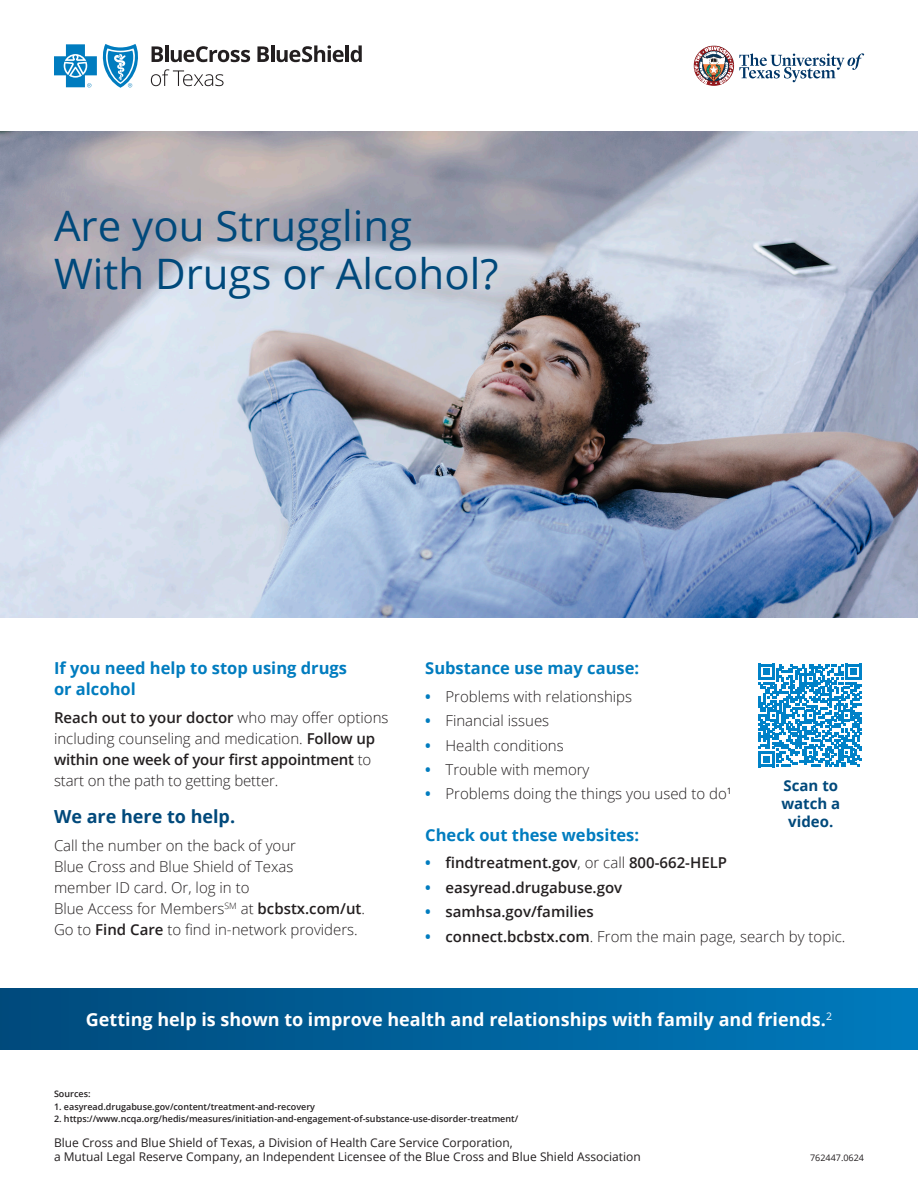
<style>
.page{position:relative;width:918px;height:1188px;background:#fff}
.page>*{position:absolute;margin:0;border:0;box-sizing:border-box;transform-origin:0 0}
.t1{font:42px/48px "Open Sans";color:#00497b}
.callout_heading_white{font:700 18px "Open Sans";color:#fff}
.callout_heading{font:700 18px "Open Sans";color:#00497b}
.heading{font:700 16.5px/21px "Open Sans";color:#007cbf}
.subhead{font:700 16.5px "Open Sans";color:#007cbf}
.callout{font:300 15px/21px "Open Sans";color:#231f20}
.body{font:300 15px/21px "Open Sans";color:#231f20}
.t2{font:600 15px "Open Sans";color:#231f20}
.callout_heading-2{font:700 15px/18px "Open Sans";color:#00497b;text-align:center}
.taglines{font:12px/14.4px "Open Sans";color:#231f20}
.taglines-2{font:600 9px "Open Sans";color:#231f20}
.taglines-3{font:9px "Open Sans";color:#231f20}
.s1{font-weight:600}
.s2{font-weight:700;color:#007cbf}
.s3{font-weight:300}
</style>
<div class="page">
<svg style="left:54px;top:44px;width:84px;height:44px"></svg>
<svg style="left:152px;top:46px;width:11px;height:16px"></svg>
<hr style="left:165px;top:45px;width:3px;height:17px;background:#231f20">
<svg style="left:171px;top:46px;width:79px;height:16px"></svg>
<svg style="left:257px;top:46px;width:12px;height:16px"></svg>
<hr style="left:271px;top:45px;width:3px;height:17px;background:#231f20">
<svg style="left:277px;top:45px;width:67px;height:17px"></svg>
<hr style="left:346px;top:45px;width:3px;height:17px;background:#231f20">
<svg style="left:351px;top:45px;width:11px;height:17px"></svg>
<svg style="left:151px;top:69px;width:73px;height:17px"></svg>
<img style="left:0;top:132px;width:918px;height:486px">
<svg style="left:758px;top:664px;width:104px;height:103px"></svg>
<div style="left:0;top:988px;width:918px;height:61px;background:linear-gradient(to right,#004a7b,#007bbd)"></div>
<svg style="left:739px;top:53px;width:125px;height:29px"></svg>
<img style="left:694px;top:46px;width:40px;height:40px">
<p class="t1" style="left:54px;top:201px;width:446px">Are you Struggling<br>With Drugs or Alcohol?</p>
<p class="heading" style="left:54px;top:657px;width:295px">If you need help to stop using drugs or alcohol</p>
<p class="body" style="left:54px;top:707px;width:336px"><span class="s1">Reach out to your doctor</span> who may offer options including counseling and medication. <span class="s1">Follow up within one week of your first appointment</span> to start on the path to getting better.</p>
<p class="callout_heading" style="left:54px;top:804px;width:183px">We are here to help.</p>
<p class="callout" style="left:54px;top:835px;width:313px">Call the number on the back of your<br>Blue Cross and Blue Shield of Texas<br>member ID card. Or, log in to<br>Blue Access for Members<sup>SM</sup> at <span class="s1">bcbstx.com/ut</span>.<br>Go to <span class="s1">Find Care</span> to find in-network providers.</p>
<p class="heading" style="left:425px;top:657px;width:215px">Substance use may cause:</p>
<p class="callout" style="left:425px;top:686px;width:208px"><span class="s2">•</span> Problems with relationships</p>
<p class="callout" style="left:425px;top:710px;width:126px"><span class="s2">•</span> Financial issues</p>
<p class="callout" style="left:425px;top:734px;width:140px"><span class="s2">•</span> Health conditions</p>
<p class="callout" style="left:425px;top:759px;width:166px"><span class="s2">•</span> Trouble with memory</p>
<p class="callout" style="left:425px;top:783px;width:308px"><span class="s2">•</span> Problems doing the things you used to do<sup>1</sup></p>
<p class="subhead" style="left:425px;top:823px;width:215px">Check out these websites:</p>
<p class="t2" style="left:425px;top:853px;width:303px"><span class="s2">•</span> findtreatment.gov<span class="s3">, or call</span> 800-662-HELP</p>
<p class="t2" style="left:425px;top:877px;width:199px"><span class="s2">•</span> easyread.drugabuse.gov</p>
<p class="t2" style="left:425px;top:901px;width:170px"><span class="s2">•</span> samhsa.gov/families</p>
<p class="callout" style="left:425px;top:925px;width:422px"><span class="s2">•</span> <span class="s1">connect.bcbstx.com</span>. From the main page, search by topic.</p>
<p class="callout_heading-2" style="left:781px;top:776px;width:60px">Scan to watch a video.</p>
<p class="callout_heading_white" style="left:86px;top:1007px;width:748px">Getting help is shown to improve health and relationships with family and friends.<sup>2</sup></p>
<p class="taglines-2" style="left:54px;top:1088px;width:38px">Sources:</p>
<p class="taglines-2" style="left:54px;top:1100px;width:263px">1. easyread.drugabuse.gov/content/treatment-and-recovery</p>
<p class="taglines-2" style="left:54px;top:1113px;width:466px">2. https://www.ncqa.org/hedis/measures/initiation-and-engagement-of-substance-use-disorder-treatment/</p>
<p class="taglines" style="left:54px;top:1135px;width:588px">Blue Cross and Blue Shield of Texas, a Division of Health Care Service Corporation,<br>a Mutual Legal Reserve Company, an Independent Licensee of the Blue Cross and Blue Shield Association</p>
<p class="taglines-3" style="left:810px;top:1152px;width:55px">762447.0624</p>
</div>
